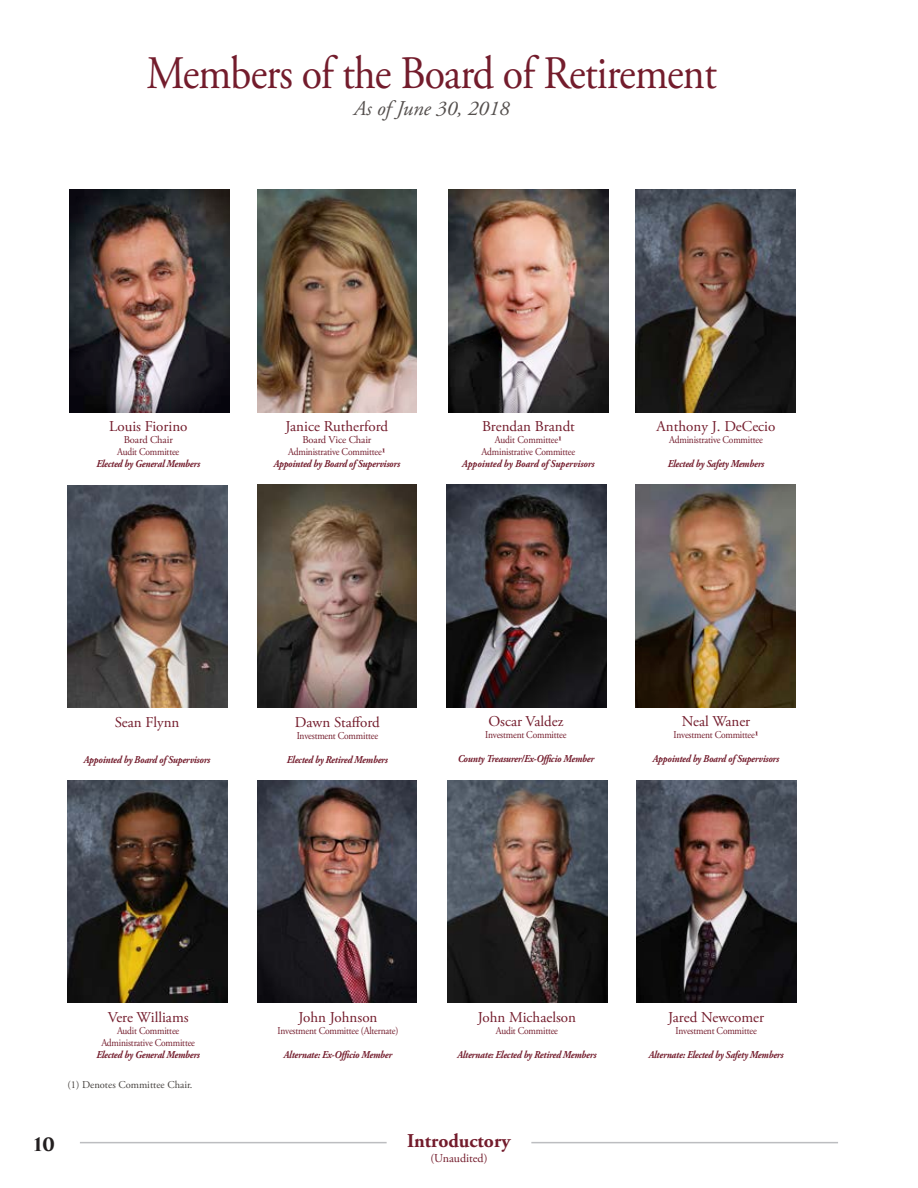
<style>
.page{position:relative;width:918px;height:1188px;background:#fff}
.page>*{position:absolute;margin:0;border:0;box-sizing:border-box;transform-origin:0 0}
.Page_Heading{font:46.5px "Adobe Garamond Pro";letter-spacing:-.02em;color:#731c2c;scale:.9 1}
.Page_Heading_B{font:italic 21px "Adobe Garamond Pro";color:#544f4d}
.t1{font:700 19.5px "Adobe Garamond Pro";color:#731c2c}
.t2{font:700 18px "Trajan Pro 3";color:#231f20}
.t3{font:15px "Adobe Garamond Pro";color:#731c2c}
.t4{font:12px "Adobe Garamond Pro";color:#731c2c}
.Page_Heading-2{font:italic 700 10.5px "Adobe Garamond Pro";letter-spacing:-.02em;color:#731c2c;scale:.9 1}
.Page_Heading-3{font:10.5px/12px "Adobe Garamond Pro";letter-spacing:-.02em;color:#731c2c;text-align:center;scale:.9 1}
.Page_Heading-4{font:10.5px/12px "Adobe Garamond Pro";letter-spacing:-.02em;color:#731c2c;text-align:center}
.Page_Heading-5{font:italic 700 10.5px/12px "Adobe Garamond Pro";color:#731c2c;text-align:center;scale:.9 1}
.Footnote{font:10.5px "Adobe Garamond Pro";color:#45413e}
.s1{font-weight:700;font-style:italic}
.s2{font-weight:700}
.s3{font-weight:400;font-style:normal}
</style>
<div class="page">
<img style="left:257px;top:190px;width:160px;height:222px">
<img style="left:69px;top:190px;width:160px;height:222px">
<img style="left:636px;top:190px;width:159px;height:222px">
<img style="left:449px;top:190px;width:159px;height:222px">
<img style="left:68px;top:485px;width:160px;height:222px">
<img style="left:257px;top:485px;width:160px;height:222px">
<img style="left:446px;top:485px;width:160px;height:222px">
<img style="left:257px;top:781px;width:160px;height:222px">
<img style="left:636px;top:485px;width:159px;height:222px">
<img style="left:68px;top:781px;width:160px;height:222px">
<img style="left:447px;top:781px;width:160px;height:222px">
<img style="left:637px;top:781px;width:159px;height:222px">
<hr style="left:80px;top:1142px;width:307px;height:1px;background:#bcbdc0">
<hr style="left:531px;top:1142px;width:307px;height:1px;background:#bcbdc0">
<p class="Page_Heading" style="left:146px;top:45px;width:635px">Members of the Board of Retirement</p>
<p class="Page_Heading_B" style="left:354px;top:96px;width:157px">As of June 30, 2018</p>
<p class="t3" style="left:109px;top:417px;width:80px">Louis Fiorino</p>
<p class="Page_Heading-4" style="left:96px;top:434px;width:105px">Board Chair<br>Audit Committee<br><span class="s1">Elected by General Members</span></p>
<p class="t3" style="left:285px;top:417px;width:104px">Janice Rutherford</p>
<p class="Page_Heading-4" style="left:274px;top:434px;width:128px">Board Vice Chair<br>Administrative Committee<span class="s2">1<br></span><span class="s1">Appointed by Board of Supervisors</span></p>
<p class="t3" style="left:482px;top:417px;width:94px">Brendan Brandt</p>
<p class="Page_Heading-3" style="left:495px;top:434px;width:76px">Audit Committee<span class="s2">1</span></p>
<p class="Page_Heading-5" style="left:462px;top:445px;width:149px"><span class="s3">Administrative Committee<br></span>Appointed by Board of Supervisors</p>
<p class="t3" style="left:657px;top:417px;width:120px">Anthony J. DeCecio</p>
<p class="Page_Heading-3" style="left:669px;top:434px;width:106px">Administrative Committee</p>
<p class="Page_Heading-2" style="left:668px;top:457px;width:109px">Elected by Safety Members</p>
<p class="t3" style="left:115px;top:713px;width:66px">Sean Flynn</p>
<p class="Page_Heading-2" style="left:84px;top:753px;width:142px">Appointed by Board of Supervisors</p>
<p class="t3" style="left:295px;top:713px;width:86px">Dawn Stafford</p>
<p class="Page_Heading-3" style="left:297px;top:730px;width:92px">Investment Committee</p>
<p class="Page_Heading-2" style="left:287px;top:753px;width:114px">Elected by Retired Members</p>
<p class="t3" style="left:488px;top:712px;width:77px">Oscar Valdez</p>
<p class="Page_Heading-3" style="left:485px;top:729px;width:92px">Investment Committee</p>
<p class="Page_Heading-2" style="left:458px;top:752px;width:153px">County Treasurer/Ex-Officio Member</p>
<p class="t3" style="left:682px;top:712px;width:70px">Neal Waner</p>
<p class="Page_Heading-3" style="left:674px;top:729px;width:96px">Investment Committee<span class="s2">1</span></p>
<p class="Page_Heading-2" style="left:653px;top:752px;width:142px">Appointed by Board of Supervisors</p>
<p class="t3" style="left:108px;top:1009px;width:82px">Vere Williams</p>
<p class="Page_Heading-3" style="left:96px;top:1025px;width:117px">Audit Committee<br>Administrative Committee<br><span class="s1">Elected by General Members</span></p>
<p class="Footnote" style="left:68px;top:1078px;width:127px">(1) Denotes Committee Chair.</p>
<p class="t3" style="left:299px;top:1009px;width:80px">John Johnson</p>
<p class="Page_Heading-3" style="left:278px;top:1025px;width:136px">Investment Committee (Alternate)</p>
<p class="Page_Heading-2" style="left:284px;top:1049px;width:122px">Alternate: Ex-Officio Member</p>
<p class="t3" style="left:478px;top:1009px;width:100px">John Michaelson</p>
<p class="Page_Heading-3" style="left:496px;top:1025px;width:71px">Audit Committee</p>
<p class="Page_Heading-2" style="left:457px;top:1049px;width:156px">Alternate: Elected by Retired Members</p>
<h3 class="t2" style="left:34px;top:1131px;width:23px">10</h3>
<h3 class="t1" style="left:407px;top:1130px;width:105px">Introductory</h3>
<p class="t4" style="left:430px;top:1151px;width:59px">(Unaudited)</p>
<p class="t3" style="left:668px;top:1009px;width:98px">Jared Newcomer</p>
<p class="Page_Heading-3" style="left:676px;top:1025px;width:92px">Investment Committee</p>
<p class="Page_Heading-2" style="left:649px;top:1049px;width:151px">Alternate: Elected by Safety Members</p>
</div>
